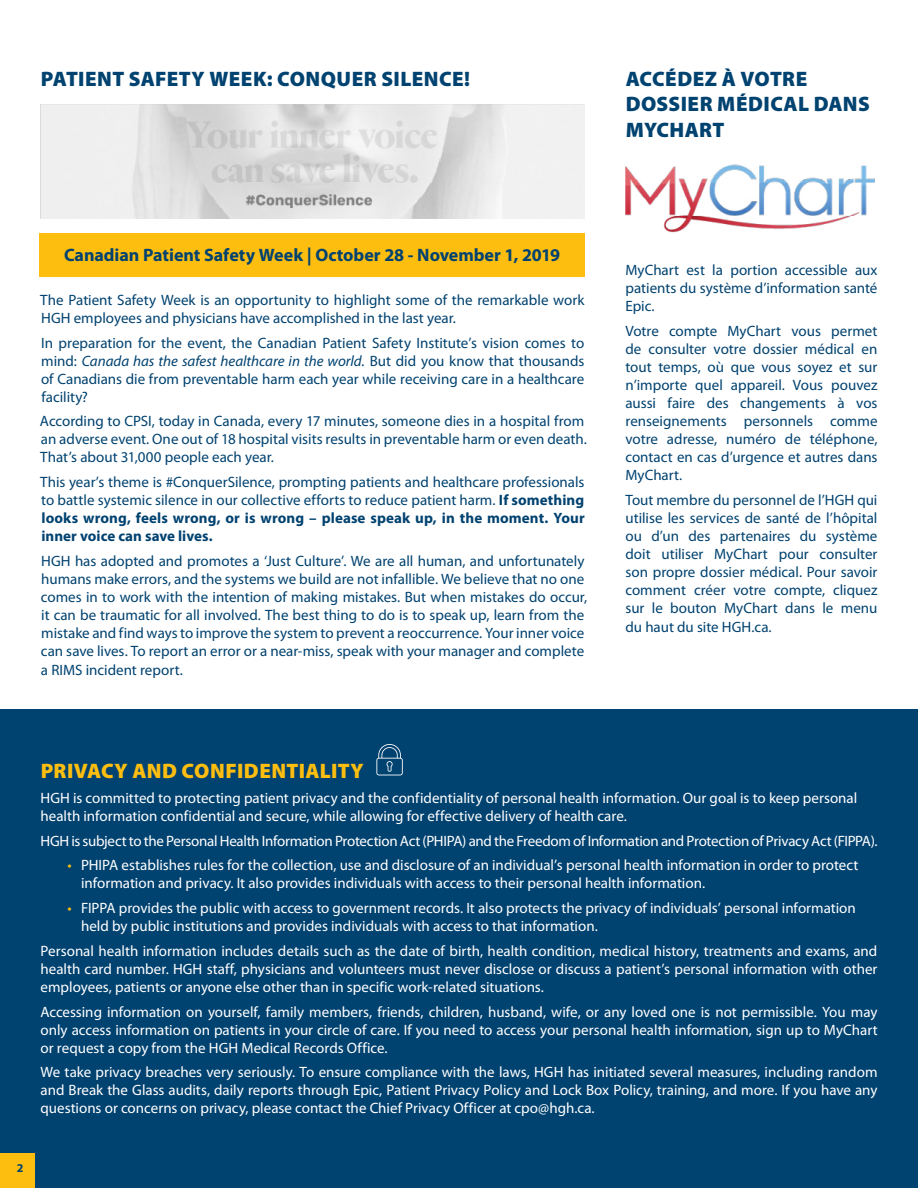
<style>
.page{position:relative;width:918px;height:1188px;background:#fff}
.page>*{position:absolute;margin:0;border:0;box-sizing:border-box;transform-origin:0 0}
.Titre{font:900 21px/25.2px "Myriad Pro";letter-spacing:.02em;color:#004270}
.Titre-2{font:900 21px "Myriad Pro";letter-spacing:.015em;color:#febe10}
.texte{font:700 18px "Myriad Pro";letter-spacing:-.005em;color:#004270}
.texte-2{font:15px/18px "Myriad Pro";color:#004270;text-align:justify}
.texte-3{font:15px/18px "Myriad Pro";color:#fff;text-align:justify}
.Titre-3{font:15px/18px "Myriad Pro";color:#fff}
.texte-4{font:15px "Myriad Pro";letter-spacing:-.02em;color:#fff}
.t1{font:700 12px "Myriad Pro";color:#004270}
.s1{font-style:italic}
.s2{font-weight:700}
.s3{color:#febe10}
</style>
<div class="page">
<div style="left:0;top:710px;width:918px;height:478px;background:#004270"></div>
<div style="left:0;top:1153px;width:35px;height:35px;background:#febe10"></div>
<div style="left:39px;top:233px;width:546px;height:43px;background:#febe10"></div>
<img style="left:40px;top:105px;width:545px;height:114px">
<img style="left:625px;top:164px;width:249px;height:69px">
<svg style="left:376px;top:744px;width:27px;height:31px"></svg>
<p class="Titre" style="left:41px;top:67px;width:431px">PATIENT SAFETY WEEK: CONQUER SILENCE!</p>
<p class="Titre" style="left:626px;top:67px;width:246px">ACCÉDEZ À VOTRE<br>DOSSIER MÉDICAL DANS<br>MYCHART</p>
<p class="texte" style="left:64px;top:244px;width:498px">Canadian Patient Safety Week | October 28 - November 1, 2019</p>
<p class="texte-2" style="left:40px;top:291px;width:546px">The Patient Safety Week is an opportunity to highlight some of the remarkable work<br>HGH employees and physicians have accomplished in the last year.</p>
<p class="texte-2" style="left:41px;top:333px;width:545px">In preparation for the event, the Canadian Patient Safety Institute’s vision comes to mind: <span class="s1">Canada has the safest healthcare in the world.</span> But did you know that thousands of Canadians die from preventable harm each year while receiving care in a healthcare facility?</p>
<p class="texte-2" style="left:40px;top:412px;width:548px;text-align:left">According to CPSI, today in Canada, every 17 minutes, someone dies in a hospital from an adverse event. One out of 18 hospital visits results in preventable harm or even death.<br>That’s about 31,000 people each year.</p>
<p class="texte-2" style="left:40px;top:473px;width:546px">This year’s theme is #ConquerSilence, prompting patients and healthcare professionals to battle systemic silence in our collective efforts to reduce patient harm. <span class="s2">If something looks wrong, feels wrong, or is wrong – please speak up, in the moment. Your inner voice can save lives.</span></p>
<p class="texte-2" style="left:41px;top:552px;width:548px;text-align:left">HGH has adopted and promotes a ‘Just Culture’. We are all human, and unfortunately humans make errors, and the systems we build are not infallible. We believe that no one comes in to work with the intention of making mistakes. But when mistakes do occur, it can be traumatic for all involved. The best thing to do is to speak up, learn from the mistake and find ways to improve the system to prevent a reoccurrence. Your inner voice can save lives. To report an error or a near-miss, speak with your manager and complete</p>
<p class="texte-2" style="left:41px;top:661px;width:143px">a RIMS incident report.</p>
<p class="texte-2" style="left:626px;top:261px;width:254px">MyChart est la portion accessible aux patients du système d’information santé Epic.</p>
<p class="texte-2" style="left:626px;top:322px;width:254px">Votre compte MyChart vous permet de consulter votre dossier médical en tout temps, où que vous soyez et sur n’importe quel appareil. Vous pouvez aussi faire des changements à vos renseignements personnels comme votre adresse, numéro de téléphone, contact en cas d’urgence et autres dans MyChart.</p>
<p class="texte-2" style="left:626px;top:490px;width:254px">Tout membre du personnel de l’HGH qui utilise les services de santé de l’hôpital ou d’un des partenaires du système doit utiliser MyChart pour consulter son propre dossier médical. Pour savoir comment créer votre compte, cliquez sur le bouton MyChart dans le menu</p>
<p class="texte-2" style="left:626px;top:618px;width:148px">du haut du site HGH.ca.</p>
<p class="Titre-2" style="left:41px;top:759px;width:325px">PRIVACY AND CONFIDENTIALITY</p>
<p class="Titre-3" style="left:40px;top:789px;width:818px">HGH is committed to protecting patient privacy and the confidentiality of personal health information. Our goal is to keep personal health information confidential and secure, while allowing for effective delivery of health care.</p>
<p class="texte-4" style="left:40px;top:831px;width:838px">HGH is subject to the Personal Health Information Protection Act (PHIPA) and the Freedom of Information and Protection of Privacy Act (FIPPA).</p>
<p class="texte-3" style="left:81px;top:856px;width:779px;text-indent:-14px"><span class="s3">•</span> PHIPA establishes rules for the collection, use and disclosure of an individual’s personal health information in order to protect information and privacy. It also provides individuals with access to their personal health information.</p>
<p class="texte-3" style="left:81px;top:899px;width:776px;text-indent:-14px"><span class="s3">•</span> FIPPA provides the public with access to government records. It also protects the privacy of individuals’ personal information held by public institutions and provides individuals with access to that information.</p>
<p class="texte-3" style="left:40px;top:942px;width:839px">Personal health information includes details such as the date of birth, health condition, medical history, treatments and exams, and health card number. HGH staff, physicians and volunteers must never disclose or discuss a patient’s personal information with other employees, patients or anyone else other than in specific work-related situations.</p>
<p class="texte-3" style="left:40px;top:1002px;width:839px">Accessing information on yourself, family members, friends, children, husband, wife, or any loved one is not permissible. You may only access information on patients in your circle of care. If you need to access your personal health information, sign up to MyChart or request a copy from the HGH Medical Records Office.</p>
<p class="texte-3" style="left:40px;top:1063px;width:839px">We take privacy breaches very seriously. To ensure compliance with the laws, HGH has initiated several measures, including random and Break the Glass audits, daily reports through Epic, Patient Privacy Policy and Lock Box Policy, training, and more. If you have any questions or concerns on privacy, please contact the Chief Privacy Officer at cpo@hgh.ca.</p>
<p class="t1" style="left:17px;top:1160px;width:8px">2</p>
</div>
